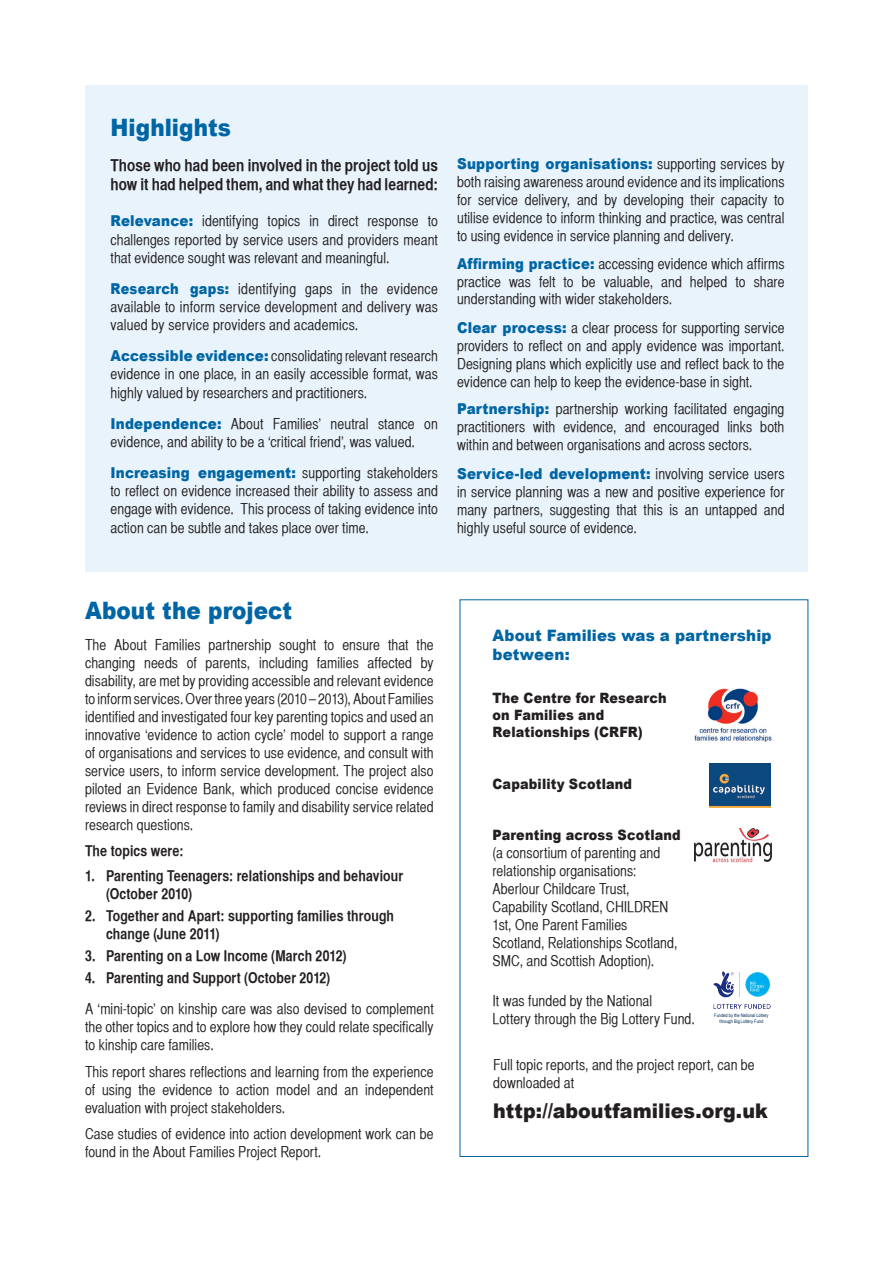
<style>
.page{position:relative;width:893px;height:1263px;background:#fff}
.page>*{position:absolute;margin:0;border:0;box-sizing:border-box;transform-origin:0 0}
.t1{font:900 24px "Arial";letter-spacing:.005em;color:#0065a4;scale:.9 1}
.t2{font:900 20.25px "Arial";letter-spacing:.005em;color:#231f20;scale:.94 1}
.t3{font:16.5px/19.5px "Helvetica CY Bold";color:#231f20}
.t4{font:900 15.75px/18.9px "Arial";letter-spacing:.01em;color:#0065a4;scale:.96 1}
.t5{font:15px/18px "Helvetica CY Plain";letter-spacing:.005em;color:#231f20;text-align:justify}
.t6{font:15px/18px "Helvetica CY Bold";letter-spacing:.005em;color:#231f20}
.t7{font:900 15px "Arial";letter-spacing:.01em;color:#0065a4;scale:.9 1}
.t8{font:900 14.25px/17.1px "Arial";letter-spacing:.01em;color:#231f20;scale:.9 1}
.t9{font:4.8px/6.3px "Arial Narrow";color:#002c55;text-align:center}
.s1{font-family:"Arial";font-weight:900;color:#0065a4}
.s2{font-family:"Helvetica CY Plain";font-weight:400;color:#231f20}
</style>
<div class="page">
<div style="left:85px;top:85px;width:723px;height:487px;background:#e8f3fb"></div>
<img style="left:713px;top:971px;width:58px;height:38px">
<img style="left:694px;top:689px;width:78px;height:53px">
<img style="left:694px;top:828px;width:77px;height:35px">
<img style="left:709px;top:763px;width:62px;height:45px">
<h1 class="t1" style="left:111px;top:114px;width:135px">Highlights</h1>
<p class="t3" style="left:111px;top:155px;width:329px">Those who had been involved in the project told us how it had helped them, and what they had learned:</p>
<p class="t5" style="left:111px;top:212px;width:329px"><span class="s1">Relevance:</span> identifying topics in direct response to challenges reported by service users and providers meant that evidence sought was relevant and meaningful.</p>
<p class="t5" style="left:111px;top:279px;width:329px"><span class="s1">Research gaps:</span> identifying gaps in the evidence available to inform service development and delivery was valued by service providers and academics.</p>
<p class="t5" style="left:111px;top:347px;width:329px"><span class="s1">Accessible evidence:</span> consolidating relevant research evidence in one place, in an easily accessible format, was highly valued by researchers and practitioners.</p>
<p class="t5" style="left:111px;top:414px;width:329px"><span class="s1">Independence:</span> About Families’ neutral stance on evidence, and ability to be a ‘critical friend’, was valued.</p>
<p class="t5" style="left:111px;top:463px;width:329px"><span class="s1">Increasing engagement:</span> supporting stakeholders to reflect on evidence increased their ability to assess and engage with evidence. This process of taking evidence into action can be subtle and takes place over time.</p>
<p class="t7" style="left:457px;top:156px;width:365px">Supporting organisations: <span class="s2">supporting services by</span></p>
<p class="t5" style="left:457px;top:173px;width:329px">both raising awareness around evidence and its implications for service delivery, and by developing their capacity to utilise evidence to inform thinking and practice, was central to using evidence in service planning and delivery.</p>
<p class="t5" style="left:457px;top:254px;width:329px"><span class="s1">Affirming practice:</span> accessing evidence which affirms practice was felt to be valuable, and helped to share understanding with wider stakeholders.</p>
<p class="t5" style="left:457px;top:319px;width:329px"><span class="s1">Clear process:</span> a clear process for supporting service providers to reflect on and apply evidence was important.<br>Designing plans which explicitly use and reflect back to the evidence can help to keep the evidence-base in sight.</p>
<p class="t5" style="left:457px;top:400px;width:329px"><span class="s1">Partnership:</span> partnership working facilitated engaging practitioners with evidence, and encouraged links both within and between organisations and across sectors.</p>
<p class="t7" style="left:457px;top:465px;width:365px">Service-led development: <span class="s2">involving service users</span></p>
<p class="t5" style="left:457px;top:482px;width:329px">in service planning was a new and positive experience for many partners, suggesting that this is an untapped and highly useful source of evidence.</p>
<h1 class="t1" style="left:85px;top:597px;width:232px">About the project</h1>
<p class="t5" style="left:85px;top:635px;width:350px">The About Families partnership sought to ensure that the changing needs of parents, including families affected by disability, are met by providing accessible and relevant evidence to inform services. Over three years (2010 – 2013), About Families identified and investigated four key parenting topics and used an innovative ‘evidence to action cycle’ model to support a range of organisations and services to use evidence, and consult with service users, to inform service development. The project also piloted an Evidence Bank, which produced concise evidence reviews in direct response to family and disability service related research questions.</p>
<p class="t6" style="left:85px;top:842px;width:100px">The topics were:</p>
<p class="t6" style="left:106px;top:866px;width:299px;text-indent:-21px">1. Parenting Teenagers: relationships and behaviour (October 2010)</p>
<p class="t6" style="left:106px;top:906px;width:289px;text-indent:-21px">2. Together and Apart: supporting families through change (June 2011)</p>
<p class="t6" style="left:85px;top:946px;width:263px">3. Parenting on a Low Income (March 2012)</p>
<p class="t6" style="left:85px;top:969px;width:247px">4. Parenting and Support (October 2012)</p>
<p class="t5" style="left:85px;top:1000px;width:350px">A ‘mini-topic’ on kinship care was also devised to complement the other topics and to explore how they could relate specifically to kinship care families.</p>
<p class="t5" style="left:85px;top:1062px;width:350px">This report shares reflections and learning from the experience of using the evidence to action model and an independent evaluation with project stakeholders.</p>
<p class="t5" style="left:85px;top:1125px;width:350px">Case studies of evidence into action development work can be found in the About Families Project Report.</p>
<p class="t4" style="left:493px;top:626px;width:292px">About Families was a partnership between:</p>
<p class="t8" style="left:493px;top:690px;width:195px">The Centre for Research on Families and<br>Relationships (CRFR)</p>
<p class="t8" style="left:493px;top:775px;width:157px">Capability Scotland</p>
<p class="t8" style="left:493px;top:826px;width:211px">Parenting across Scotland</p>
<p class="t5" style="left:493px;top:843px;width:186px;text-align:left">(a consortium of parenting and relationship organisations:<br>Aberlour Childcare Trust,<br>Capability Scotland, CHILDREN<br>1st, One Parent Families<br>Scotland, Relationships Scotland,<br>SMC, and Scottish Adoption).</p>
<p class="t5" style="left:493px;top:992px;width:204px">It was funded by the National<br>Lottery through the Big Lottery Fund.</p>
<p class="t9" style="left:714px;top:1012px;width:56px">Funded by the National Lottery through Big Lottery Fund</p>
<p class="t5" style="left:493px;top:1055px;width:263px">Full topic reports, and the project report, can be downloaded at</p>
<h2 class="t2" style="left:493px;top:1100px;width:294px">http://aboutfamilies.org.uk</h2>
</div>
